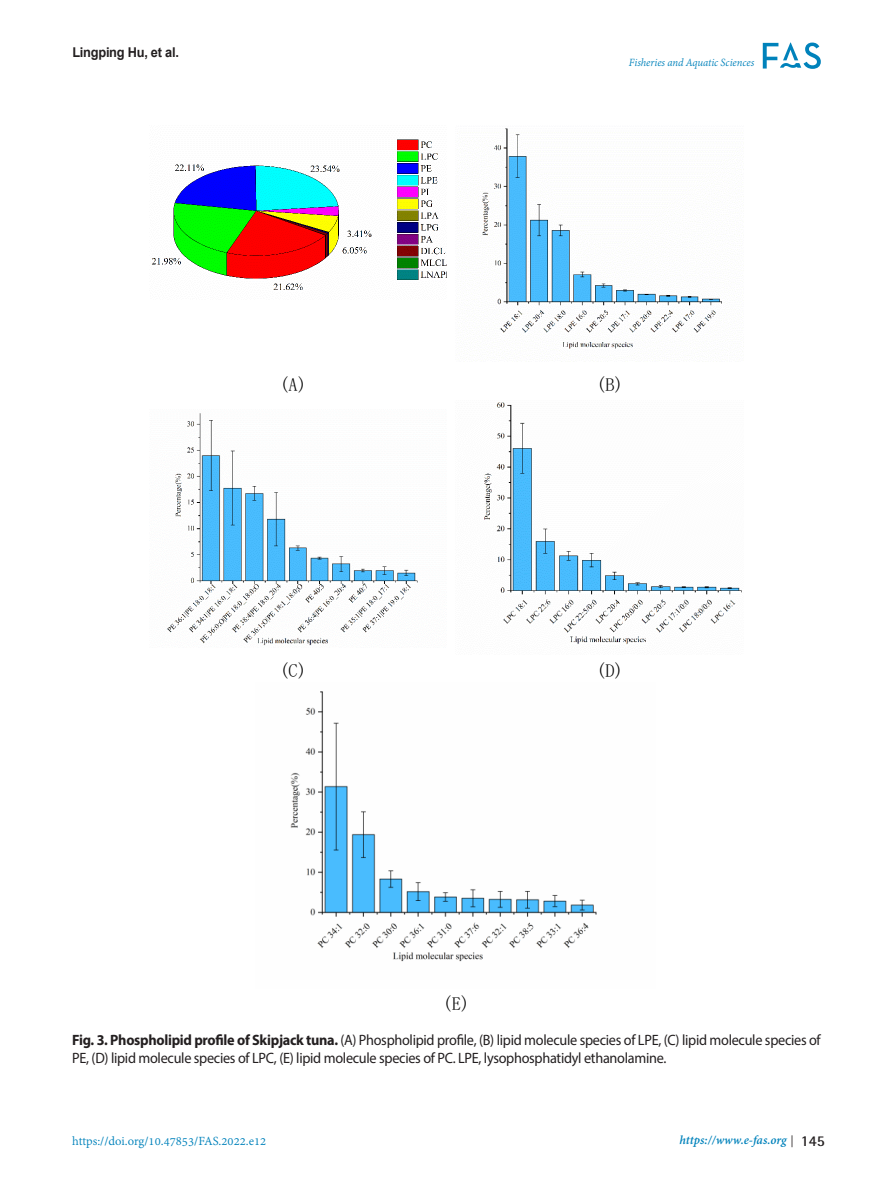
<style>
.page{position:relative;width:893px;height:1191px;background:#fff}
.page>*{position:absolute;margin:0;border:0;box-sizing:border-box;transform-origin:0 0}
.t1{font:18.3px "Sim Sun";color:#000}
.table_title{font:15px/18px "Myriad Pro";letter-spacing:-.02em;color:#231f20;scale:.95 1}
.t2{font:13.5px "Adobe Devanagari";color:#0082bb}
.t3{font:italic 700 13.5px "Adobe Devanagari";color:#0082bb}
.t4{font:700 13.5px "Arial";letter-spacing:-.02em;color:#231f20;scale:.95 1}
.t5{font:italic 12px "Adobe Devanagari";letter-spacing:-.005em;color:#0082bb;scale:.95 1}
.s1{font-weight:700}
.s2{font-family:"Helvetica Neue LT Pro";font-weight:300;font-style:normal;font-stretch:condensed;font-size:16.05px;color:#231f20}
.s3{font-family:"Rotis Semi Sans Std";font-style:normal;font-size:15px;color:#231f20}
</style>
<div class="page">
<svg style="left:763px;top:43px;width:58px;height:26px"></svg>
<img style="left:151px;top:139px;width:295px;height:151px">
<img style="left:457px;top:128px;width:286px;height:233px">
<img style="left:166px;top:413px;width:252px;height:233px">
<img style="left:484px;top:402px;width:258px;height:243px">
<img style="left:290px;top:691px;width:307px;height:271px">
<p class="t4" style="left:72px;top:42px;width:114px">Lingping Hu, et al.</p>
<p class="t5" style="left:629px;top:56px;width:133px">Fisheries and Aquatic Sciences</p>
<p class="t1" style="left:279px;top:375px;width:29px">(A)</p>
<p class="t1" style="left:596px;top:375px;width:29px">(B)</p>
<p class="t1" style="left:279px;top:661px;width:29px">(C)</p>
<p class="t1" style="left:596px;top:661px;width:29px">(D)</p>
<p class="t1" style="left:443px;top:994px;width:29px">(E)</p>
<p class="table_title" style="left:72px;top:1030px;width:789px"><span class="s1">Fig. 3. Phospholipid profile of Skipjack tuna.</span> (A) Phospholipid profile, (B) lipid molecule species of LPE, (C) lipid molecule species of<br>PE, (D) lipid molecule species of LPC, (E) lipid molecule species of PC. LPE, lysophosphatidyl ethanolamine.</p>
<p class="t2" style="left:72px;top:1133px;width:196px">https://doi.org/10.47853/FAS.2022.e12</p>
<p class="t3" style="left:680px;top:1132px;width:147px">https://www.e-fas.org <span class="s2">|</span> <span class="s3">145</span></p>
</div>
